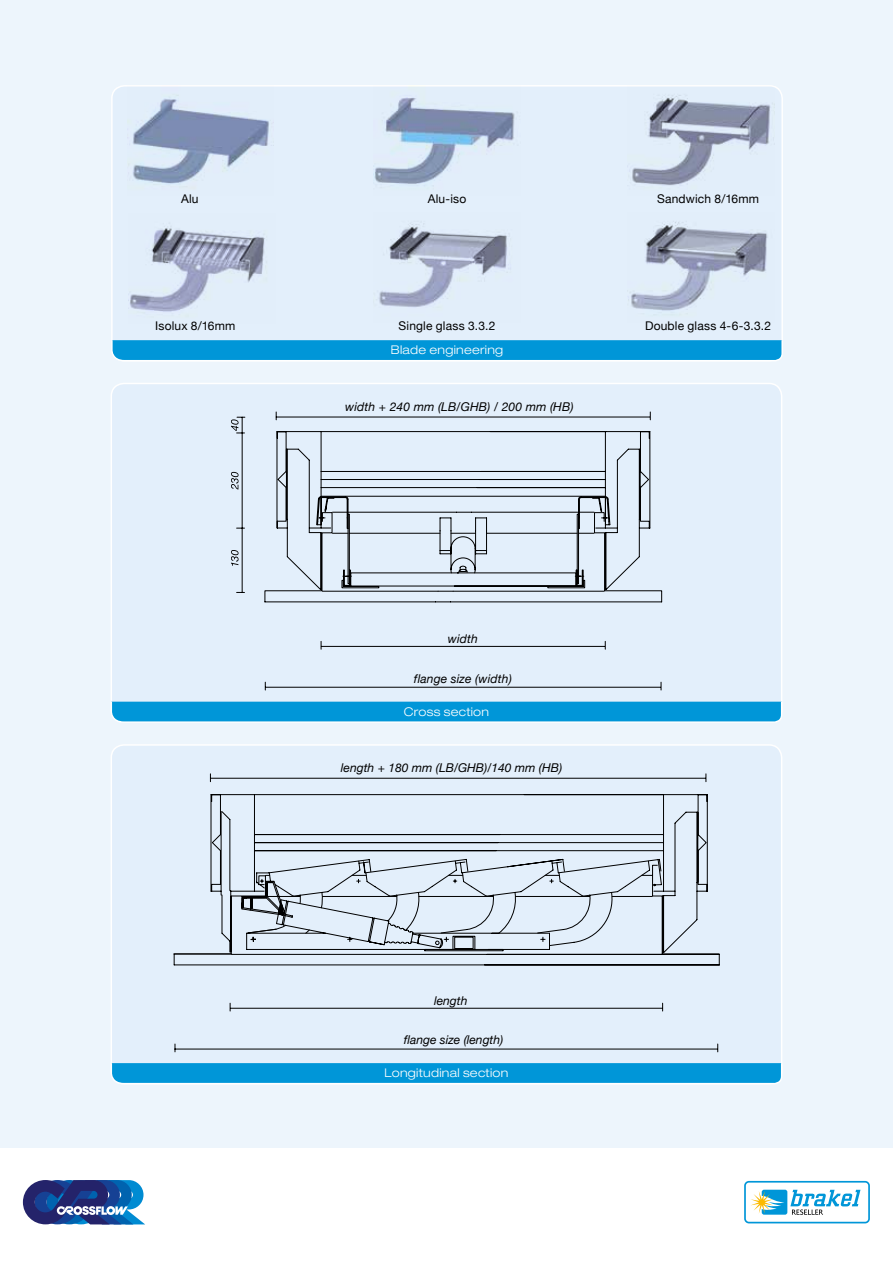
<style>
.page{position:relative;width:893px;height:1263px;background:#fff}
.page>*{position:absolute;margin:0;border:0;box-sizing:border-box;transform-origin:0 0}
.t1{font:italic 12.15px "Helvetica Neue";color:#000}
.t2{font:12px "Helvetica Neue";letter-spacing:.015em;color:#000}
.t3{font:300 expanded 12px "Helvetica Neue";letter-spacing:.025em;color:#fff}
</style>
<div class="page">
<div style="left:0;top:0;width:893px;height:1148px;background:#edf5fc"></div>
<div style="left:112px;top:86px;width:670px;height:275px;background:#e3effb;border-radius:13px"></div>
<svg style="left:111px;top:339px;width:672px;height:23px;background:#23a4dd"></svg>
<img style="left:127px;top:85px;width:147px;height:102px">
<img style="left:374px;top:85px;width:146px;height:101px">
<img style="left:628px;top:85px;width:146px;height:101px">
<img style="left:376px;top:223px;width:135px;height:85px">
<img style="left:628px;top:221px;width:140px;height:94px">
<img style="left:130px;top:226px;width:137px;height:90px">
<div style="left:111px;top:745px;width:671px;height:339px;background:#e3effb;border-radius:13px"></div>
<svg style="left:173px;top:773px;width:547px;height:279px"></svg>
<svg style="left:173px;top:860px;width:477px;height:94px"></svg>
<svg style="left:110px;top:1061px;width:673px;height:24px;background:#2ba7de"></svg>
<div style="left:111px;top:383px;width:671px;height:339px;background:#e3effb;border-radius:13px"></div>
<svg style="left:236px;top:411px;width:426px;height:279px"></svg>
<svg style="left:264px;top:496px;width:398px;height:150px"></svg>
<svg style="left:231px;top:550px;width:8px;height:16px"></svg>
<svg style="left:231px;top:472px;width:8px;height:17px"></svg>
<svg style="left:231px;top:419px;width:8px;height:12px"></svg>
<svg style="left:110px;top:700px;width:673px;height:23px;background:#23a4dd"></svg>
<svg style="left:22px;top:1180px;width:123px;height:45px;background:#4163a0"></svg>
<svg style="left:744px;top:1181px;width:126px;height:42px"></svg>
<p class="t2" style="left:181px;top:190px;width:19px">Alu</p>
<p class="t2" style="left:428px;top:190px;width:40px">Alu-iso</p>
<p class="t2" style="left:657px;top:190px;width:104px">Sandwich 8/16mm</p>
<p class="t2" style="left:155px;top:317px;width:82px">Isolux 8/16mm</p>
<p class="t2" style="left:399px;top:317px;width:98px">Single glass 3.3.2</p>
<p class="t2" style="left:645px;top:317px;width:128px">Double glass 4-6-3.3.2</p>
<p class="t3" style="left:391px;top:343px;width:114px">Blade engineering</p>
<p class="t1" style="left:345px;top:398px;width:230px">width + 240 mm (LB/GHB) / 200 mm (HB)</p>
<p class="t1" style="left:448px;top:630px;width:32px">width</p>
<p class="t1" style="left:414px;top:670px;width:99px">flange size (width)</p>
<p class="t3" style="left:404px;top:704px;width:87px">Cross section</p>
<p class="t1" style="left:341px;top:759px;width:223px">length + 180 mm (LB/GHB)/140 mm (HB)</p>
<p class="t1" style="left:434px;top:991px;width:35px">length</p>
<p class="t1" style="left:404px;top:1031px;width:101px">flange size (length)</p>
<p class="t3" style="left:385px;top:1066px;width:125px">Longitudinal section</p>
</div>
